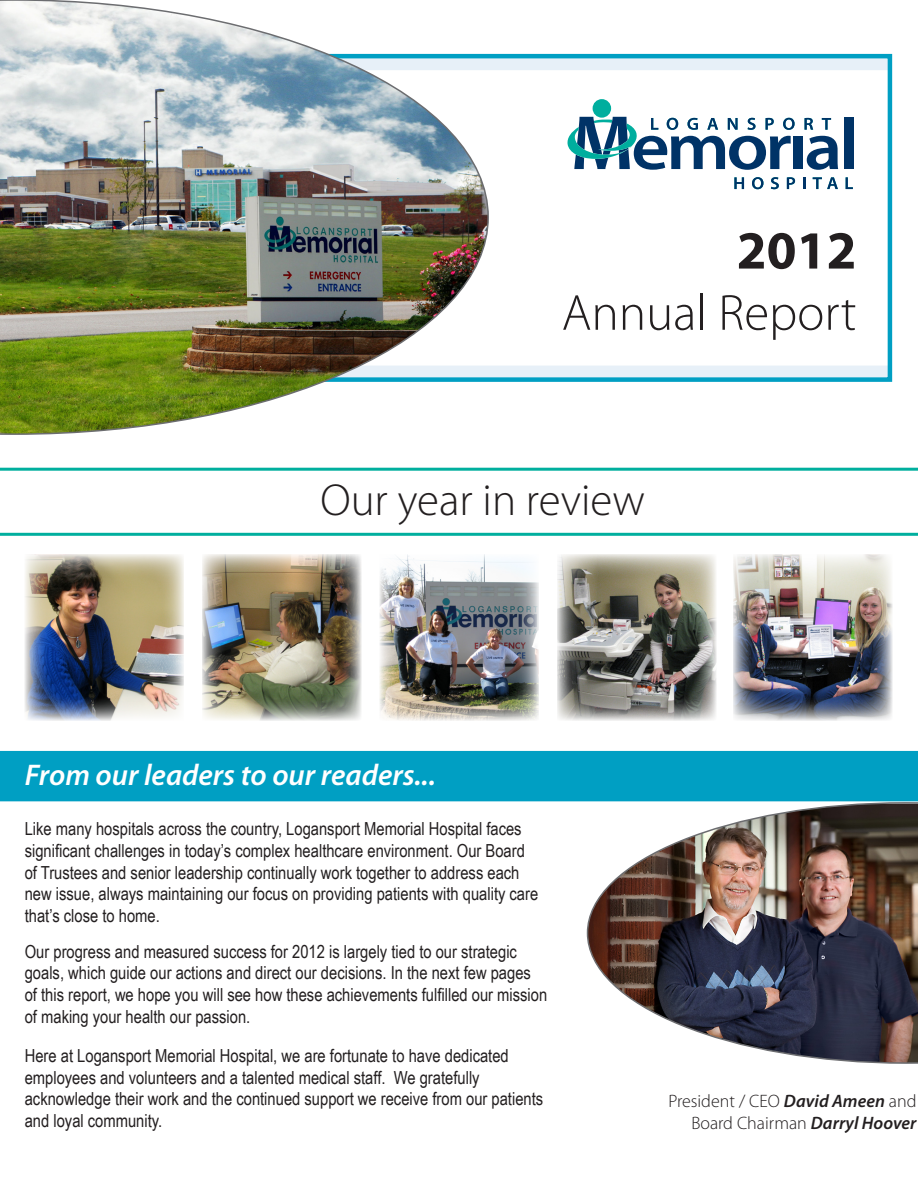
<style>
.page{position:relative;width:918px;height:1188px;background:#fff}
.page>*{position:absolute;margin:0;border:0;box-sizing:border-box;transform-origin:0 0}
.t1{font:700 54px "Myriad Pro";color:#231f20}
.t2{font:300 51px "Myriad Pro";color:#231f20}
.t3{font:300 45px "Myriad Pro";color:#231f20}
.t4{font:italic 600 30px "Myriad Pro";color:#fff}
.t5{font:18px/21.6px "Arial Narrow";color:#231f20}
.t6{font:300 18px/21.6px "Myriad Pro";color:#231f20;text-align:right}
.s1{font-weight:600;font-style:italic}
</style>
<div class="page">
<div style="left:82px;top:366px;width:807px;height:12px;background:#e7f0f8"></div>
<div style="left:82px;top:58px;width:807px;height:12px;background:#e7f0f8"></div>
<img style="left:0;top:0;width:489px;height:435px">
<svg style="left:805px;top:118px;width:8px;height:12px"></svg>
<svg style="left:822px;top:118px;width:9px;height:12px"></svg>
<svg style="left:734px;top:177px;width:10px;height:12px"></svg>
<svg style="left:752px;top:177px;width:11px;height:12px"></svg>
<svg style="left:771px;top:177px;width:8px;height:12px"></svg>
<svg style="left:787px;top:177px;width:8px;height:12px"></svg>
<svg style="left:803px;top:177px;width:2px;height:12px"></svg>
<svg style="left:813px;top:177px;width:25px;height:12px"></svg>
<svg style="left:846px;top:177px;width:7px;height:12px"></svg>
<div style="left:794px;top:137px;width:9px;height:32px;background:#003367"></div>
<svg style="left:807px;top:136px;width:31px;height:34px"></svg>
<div style="left:844px;top:118px;width:9px;height:51px;background:#003367"></div>
<svg style="left:568px;top:117px;width:227px;height:53px"></svg>
<div style="left:593px;top:99px;width:18px;height:19px;background:#00ae9e;border-radius:50%"></div>
<div style="left:0;top:752px;width:918px;height:49px;background:#009fc3"></div>
<div style="left:0;top:751px;width:918px;height:50px;border:2px solid #009fc3"></div>
<img style="left:587px;top:802px;width:331px;height:262px">
<img style="left:733px;top:554px;width:159px;height:166px">
<img style="left:25px;top:554px;width:159px;height:166px">
<img style="left:380px;top:554px;width:159px;height:166px">
<img style="left:202px;top:554px;width:159px;height:166px">
<img style="left:557px;top:554px;width:159px;height:166px">
<hr style="left:0;top:468px;width:918px;height:3px;background:#00af9e">
<hr style="left:0;top:533px;width:918px;height:3px;background:#00af9e">
<p class="t1" style="left:737px;top:215px;width:121px">2012</p>
<p class="t2" style="left:562px;top:285px;width:296px">Annual Report</p>
<p class="t3" style="left:321px;top:475px;width:326px">Our year in review</p>
<p class="t4" style="left:25px;top:756px;width:413px">From our leaders to our readers...</p>
<p class="t5" style="left:25px;top:818px;width:502px">Like many hospitals across the country, Logansport Memorial Hospital faces significant challenges in today’s complex healthcare environment. Our Board</p>
<p class="t5" style="left:25px;top:861px;width:496px">of Trustees and senior leadership continually work together to address each</p>
<p class="t5" style="left:25px;top:882px;width:515px">new issue, always maintaining our focus on providing patients with quality care</p>
<p class="t5" style="left:25px;top:904px;width:137px">that’s close to home.</p>
<p class="t5" style="left:25px;top:940px;width:508px">Our progress and measured success for 2012 is largely tied to our strategic goals, which guide our actions and direct our decisions. In the next few pages</p>
<p class="t5" style="left:25px;top:983px;width:524px">of this report, we hope you will see how these achievements fulfilled our mission of making your health our passion.</p>
<p class="t5" style="left:25px;top:1044px;width:486px">Here at Logansport Memorial Hospital, we are fortunate to have dedicated</p>
<p class="t5" style="left:25px;top:1066px;width:456px">employees and volunteers and a talented medical staff. We gratefully</p>
<p class="t5" style="left:25px;top:1088px;width:520px">acknowledge their work and the continued support we receive from our patients and loyal community.</p>
<p class="t6" style="left:668px;top:1091px;width:250px">President / CEO <span class="s1">David Ameen</span> and<br>Board Chairman <span class="s1">Darryl Hoover</span></p>
</div>
